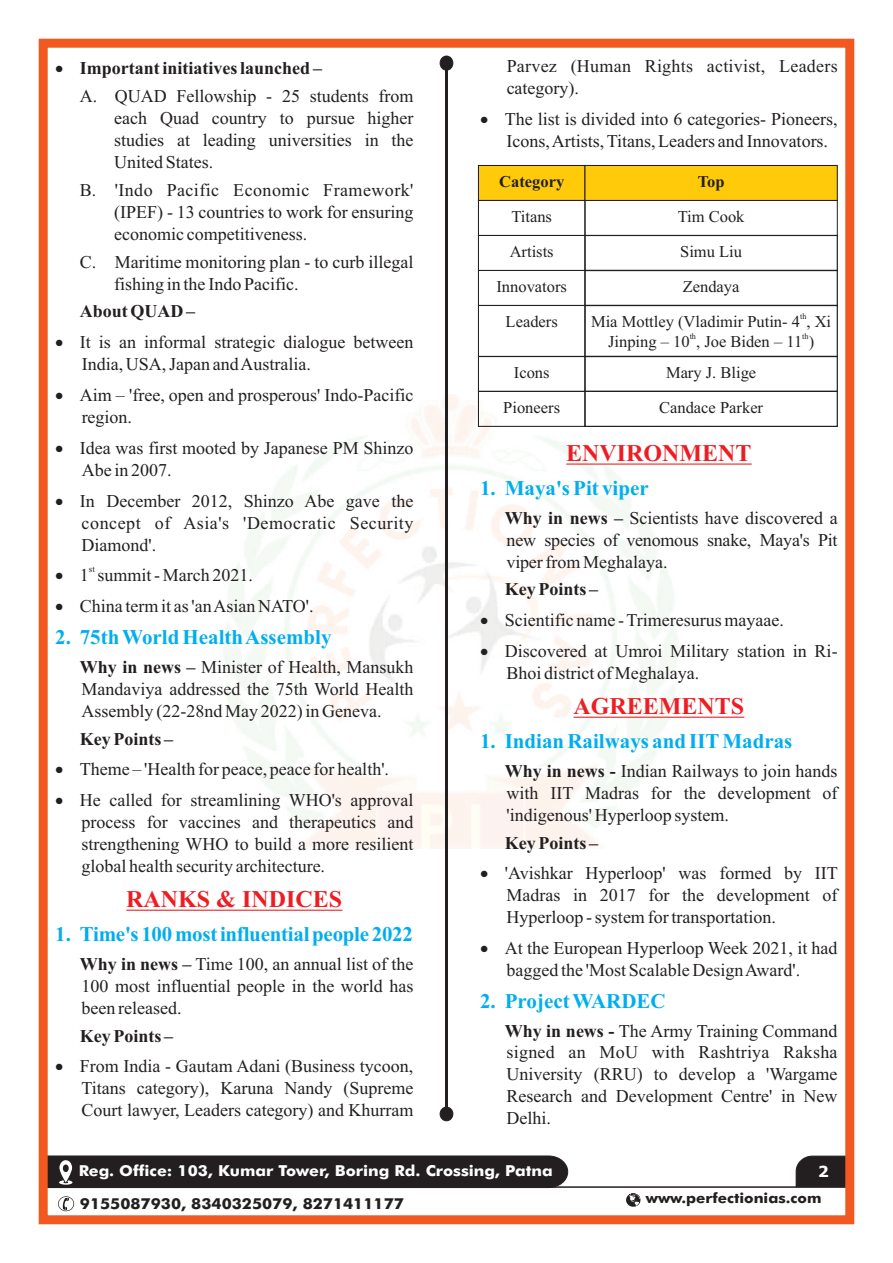
<style>
.page{position:relative;width:893px;height:1263px;background:#fff}
.page>*{position:absolute;margin:0;border:0;box-sizing:border-box;transform-origin:0 0}
.t1{font:700 24px "Times New Roman";color:#ee1d23}
.t2{font:700 21px "Times New Roman";color:#00aeef}
.t3{font:18px/21.9px "Times New Roman";color:#231f20}
.t4{font:700 18px "Times New Roman";color:#231f20}
.t5{font:18px/27.9px "Times New Roman";letter-spacing:.025em;color:#231f20}
.t6{font:18px/21.9px "Times New Roman";letter-spacing:.03em;color:#231f20}
.t7{font:18px "Symbol";color:#231f20}
.t8{font:16.5px "Times New Roman";color:#231f20}
.t9{font:700 16.5px "Times New Roman";color:#231f20}
.t10{font:700 15.45px "Tahoma";color:#fff;scale:1.07 1}
.t11{font:500 15.15px "Futura BT";color:#fff;scale:1.07 1}
.t12{font:500 15.15px "Futura BT";color:#231f20;scale:1.07 1}
.t13{font:500 14.25px "Futura BT";color:#231f20;scale:1.07 1}
.t14{font:9px "Times New Roman";color:#231f20}
.t15{font:8.25px "Times New Roman";color:#231f20}
.s1{font-weight:700}
</style>
<div class="page">
<hr style="left:41px;top:1186px;width:811px;height:2px;background:#231f20">
<div style="left:49px;top:1156px;width:519px;height:32px;background:#231f20"></div>
<svg style="left:58px;top:1196px;width:16px;height:15px"></svg>
<svg style="left:626px;top:1193px;width:14px;height:14px"></svg>
<svg style="left:796px;top:1156px;width:48px;height:30px"></svg>
<hr style="left:445px;top:56px;width:3px;height:1063px;background:#231f20">
<div style="left:440px;top:56px;width:13px;height:15px;background:#231f20;border:1px solid #231f20;border-radius:50%"></div>
<div style="left:440px;top:1107px;width:13px;height:14px;background:#231f20;border:1px solid #231f20;border-radius:50%"></div>
<hr style="left:126px;top:910px;width:216px;height:1px;background:#ee1d23">
<hr style="left:566px;top:463px;width:186px;height:2px;background:#ee1d23">
<hr style="left:574px;top:717px;width:170px;height:1px;background:#ee1d23">
<div style="left:39px;top:39px;width:815px;height:1185px;border:9px solid #f15921"></div>
<div style="left:478px;top:165px;width:107px;height:36px;background:#feca0a;border:1px solid #231f20"></div>
<div style="left:584px;top:165px;width:254px;height:36px;background:#feca0a;border:1px solid #231f20"></div>
<div style="left:478px;top:200px;width:107px;height:36px;border:1px solid #231f20"></div>
<div style="left:585px;top:200px;width:252px;height:36px;border:1px solid #231f20"></div>
<div style="left:478px;top:235px;width:107px;height:36px;border:1px solid #231f20"></div>
<div style="left:584px;top:235px;width:254px;height:36px;border:1px solid #231f20"></div>
<div style="left:478px;top:270px;width:107px;height:36px;border:1px solid #231f20"></div>
<div style="left:584px;top:270px;width:254px;height:36px;border:1px solid #231f20"></div>
<div style="left:478px;top:305px;width:107px;height:52px;border:1px solid #231f20"></div>
<div style="left:584px;top:305px;width:254px;height:52px;border:1px solid #231f20"></div>
<div style="left:478px;top:356px;width:107px;height:36px;border:1px solid #231f20"></div>
<div style="left:584px;top:356px;width:254px;height:36px;border:1px solid #231f20"></div>
<div style="left:478px;top:391px;width:107px;height:36px;border:1px solid #231f20"></div>
<div style="left:584px;top:391px;width:254px;height:36px;border:1px solid #231f20"></div>
<p class="t4" style="left:55px;top:62px;width:268px">•Important initiatives launched –</p>
<p class="t3" style="left:507px;top:57px;width:333px">Parvez (Human Rights activist, Leaders category).</p>
<p class="t3" style="left:80px;top:87px;width:335px;text-align:right">A. QUAD Fellowship - 25 students from each Quad country to pursue higher</p>
<p class="t3" style="left:480px;top:110px;width:359px">•The list is divided into 6 categories- Pioneers,</p>
<p class="t3" style="left:114px;top:131px;width:301px">studies at leading universities in the</p>
<p class="t3" style="left:507px;top:132px;width:323px">Icons, Artists, Titans, Leaders and Innovators.</p>
<p class="t5" style="left:80px;top:150px;width:335px;text-indent:34px">United States.<br>B. 'Indo Pacific Economic Framework'</p>
<p class="t3" style="left:114px;top:203px;width:301px">(IPEF) - 13 countries to work for ensuring economic competitiveness.</p>
<p class="t3" style="left:114px;top:252px;width:301px;text-indent:-34px">C. Maritime monitoring plan - to curb illegal fishing in the Indo Pacific.</p>
<p class="t4" style="left:80px;top:305px;width:117px">About QUAD –</p>
<p class="t3" style="left:82px;top:333px;width:333px;text-indent:-26px">•It is an informal strategic dialogue between<br>India, USA, Japan and Australia.</p>
<p class="t3" style="left:82px;top:386px;width:333px;text-indent:-26px">•Aim – 'free, open and prosperous' Indo-Pacific region.</p>
<p class="t3" style="left:82px;top:438px;width:333px;text-indent:-26px">•Idea was first mooted by Japanese PM Shinzo<br>Abe in 2007.</p>
<p class="t3" style="left:55px;top:491px;width:360px">•In December 2012, Shinzo Abe gave the</p>
<p class="t3" style="left:505px;top:508px;width:334px"><span class="s1">Why in news –</span> Scientists have discovered a</p>
<p class="t9" style="left:499px;top:176px;width:67px">Category</p>
<p class="t9" style="left:698px;top:176px;width:28px">Top</p>
<p class="t8" style="left:511px;top:211px;width:42px">Titans</p>
<p class="t8" style="left:678px;top:211px;width:68px">Tim Cook</p>
<p class="t8" style="left:510px;top:246px;width:46px">Artists</p>
<p class="t8" style="left:680px;top:246px;width:63px">Simu Liu</p>
<p class="t8" style="left:496px;top:281px;width:72px">Innovators</p>
<p class="t8" style="left:683px;top:281px;width:58px">Zendaya</p>
<p class="t8" style="left:506px;top:316px;width:54px">Leaders</p>
<p class="t15" style="left:800px;top:313px;width:8px">th</p>
<p class="t8" style="left:591px;top:316px;width:242px">Mia Mottley (Vladimir Putin- 4 , Xi</p>
<p class="t15" style="left:690px;top:333px;width:8px">th</p>
<p class="t15" style="left:802px;top:333px;width:8px">th</p>
<p class="t8" style="left:608px;top:335px;width:208px">Jinping – 10 , Joe Biden – 11 )</p>
<p class="t8" style="left:514px;top:367px;width:37px">Icons</p>
<p class="t8" style="left:666px;top:367px;width:92px">Mary J. Blige</p>
<p class="t8" style="left:503px;top:402px;width:58px">Pioneers</p>
<p class="t8" style="left:659px;top:402px;width:105px">Candace Parker</p>
<h1 class="t1" style="left:566px;top:445px;width:187px">ENVIRONMENT</h1>
<p class="t2" style="left:480px;top:481px;width:170px">1. Maya's Pit viper</p>
<p class="t6" style="left:82px;top:513px;width:333px">concept of Asia's 'Democratic Security<br>Diamond'.</p>
<p class="t3" style="left:507px;top:530px;width:333px">new species of venomous snake, Maya's Pit viper from Meghalaya.</p>
<p class="t14" style="left:89px;top:566px;width:8px">st</p>
<p class="t3" style="left:80px;top:566px;width:175px">1 summit - March 2021.</p>
<p class="t7" style="left:55px;top:569px;width:51px">•</p>
<p class="t4" style="left:505px;top:583px;width:95px">Key Points –</p>
<p class="t3" style="left:80px;top:597px;width:235px">China term it as 'an Asian NATO'.</p>
<p class="t7" style="left:55px;top:600px;width:51px">•</p>
<p class="t3" style="left:480px;top:611px;width:305px">•Scientific name - Trimeresurus mayaae.</p>
<p class="t3" style="left:480px;top:642px;width:359px">•Discovered at Umroi Military station in Ri-</p>
<p class="t2" style="left:55px;top:630px;width:278px">2. 75th World Health Assembly</p>
<p class="t3" style="left:80px;top:657px;width:335px"><span class="s1">Why in news –</span> Minister of Health, Mansukh</p>
<p class="t3" style="left:507px;top:664px;width:194px">Bhoi district of Meghalaya.</p>
<p class="t3" style="left:82px;top:679px;width:333px">Mandaviya addressed the 75th World Health<br>Assembly (22-28nd May 2022) in Geneva.</p>
<p class="t4" style="left:80px;top:732px;width:95px">Key Points –</p>
<p class="t3" style="left:55px;top:760px;width:335px">•Theme – 'Health for peace, peace for health'.</p>
<p class="t3" style="left:505px;top:761px;width:334px"><span class="s1">Why in news -</span> Indian Railways to join hands</p>
<p class="t7" style="left:55px;top:794px;width:51px">•</p>
<p class="t3" style="left:507px;top:783px;width:333px">with IIT Madras for the development of</p>
<h1 class="t1" style="left:573px;top:698px;width:172px">AGREEMENTS</h1>
<p class="t2" style="left:480px;top:734px;width:314px">1. Indian Railways and IITMadras</p>
<p class="t3" style="left:80px;top:791px;width:335px">He called for streamlining WHO's approval</p>
<p class="t3" style="left:507px;top:805px;width:224px">'indigenous' Hyperloop system.</p>
<p class="t3" style="left:82px;top:813px;width:333px">process for vaccines and therapeutics and strengthening WHO to build a more resilient</p>
<p class="t4" style="left:505px;top:836px;width:95px">Key Points –</p>
<p class="t3" style="left:82px;top:857px;width:245px">global health security architecture.</p>
<p class="t3" style="left:507px;top:864px;width:333px;text-align:justify;text-indent:-26px">•'Avishkar Hyperloop' was formed by IIT Madras in 2017 for the development of Hyperloop - system for transportation.</p>
<p class="t3" style="left:480px;top:939px;width:359px">•At the European Hyperloop Week 2021, it had</p>
<p class="t3" style="left:80px;top:954px;width:335px"><span class="s1">Why in news –</span> Time 100, an annual list of the</p>
<p class="t3" style="left:507px;top:961px;width:295px">bagged the 'Most Scalable Design Award'.</p>
<p class="t3" style="left:82px;top:976px;width:333px">100 most influential people in the world has been released.</p>
<p class="t4" style="left:80px;top:1029px;width:95px">Key Points–</p>
<p class="t3" style="left:505px;top:1021px;width:334px"><span class="s1">Why in news -</span> The Army Training Command</p>
<h1 class="t1" style="left:126px;top:891px;width:217px">RANKS &amp; INDICES</h1>
<p class="t2" style="left:55px;top:927px;width:359px">1. Time's 100mostinfluentialpeople2022</p>
<p class="t2" style="left:480px;top:993px;width:187px">2. Project WARDEC</p>
<p class="t3" style="left:507px;top:1043px;width:333px">signed an MoU with Rashtriya Raksha</p>
<p class="t3" style="left:80px;top:1057px;width:335px">From India - Gautam Adani (Business tycoon,</p>
<p class="t3" style="left:507px;top:1065px;width:333px">University (RRU) to develop a 'Wargame</p>
<p class="t3" style="left:82px;top:1079px;width:333px">Titans category), Karuna Nandy (Supreme</p>
<p class="t3" style="left:507px;top:1087px;width:333px">Research and Development Centre' in New</p>
<p class="t3" style="left:82px;top:1101px;width:333px">Court lawyer, Leaders category) and Khurram</p>
<p class="t3" style="left:507px;top:1109px;width:46px">Delhi.</p>
<p class="t7" style="left:55px;top:1060px;width:51px">•</p>
<p class="t11" style="left:79px;top:1165px;width:444px">Reg. Office: 103, Kumar Tower, Boring Rd. Crossing, Patna</p>
<p class="t12" style="left:80px;top:1197px;width:304px">9155087930, 8340325079, 8271411177</p>
<p class="t13" style="left:646px;top:1192px;width:166px">www.perfectionias.com</p>
<p class="t10" style="left:818px;top:1165px;width:11px">2</p>
</div>
